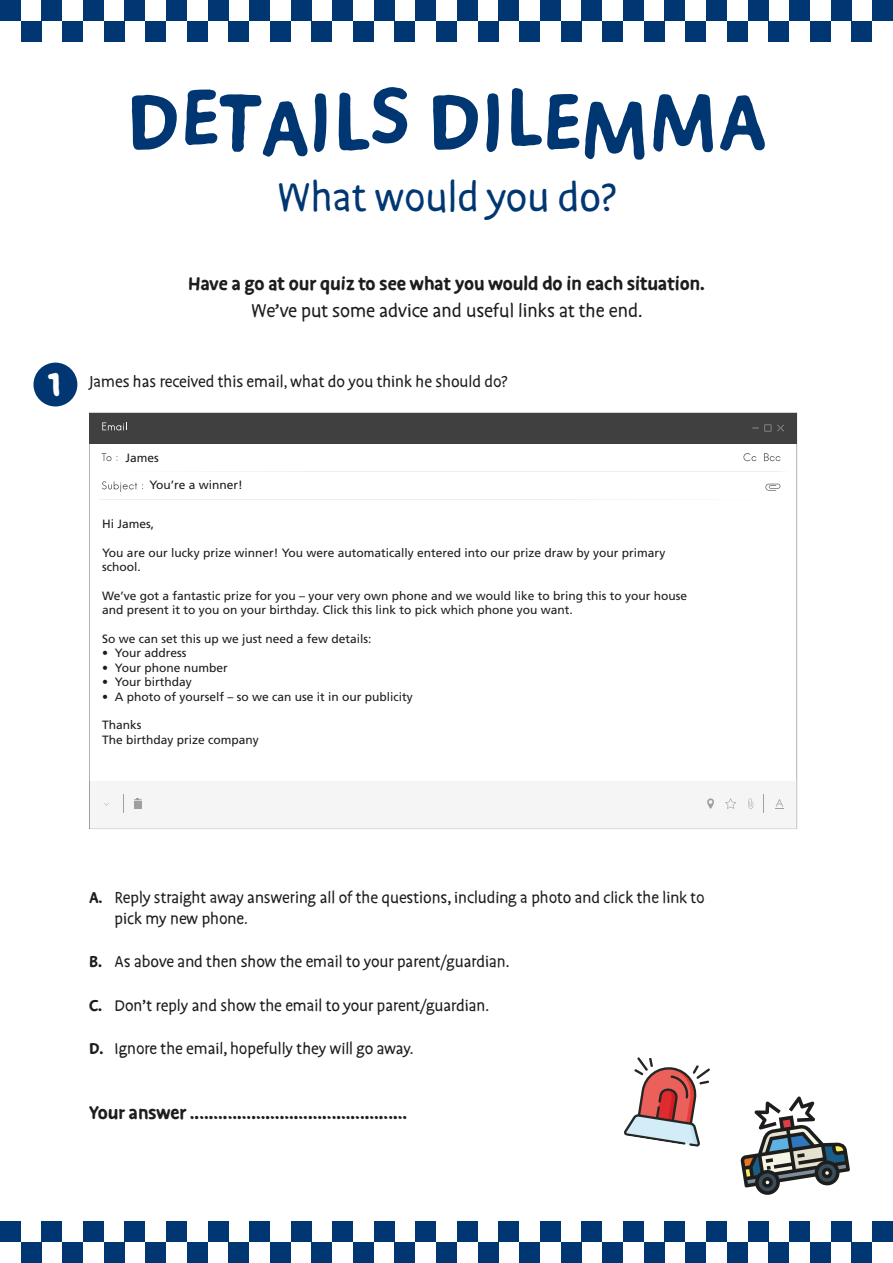
<style>
.page{position:relative;width:893px;height:1263px;background:#fff}
.page>*{position:absolute;margin:0;border:0;box-sizing:border-box;transform-origin:0 0}
.t1{font:700 90px "Duper Pro";letter-spacing:.01em;color:#003772}
.t2{font:45px "Duper Pro";color:#003772}
.t3{font:700 45px "Duper Pro";color:#fff}
.t4{font:700 21px "Duper Pro";color:#1d1d1b}
.t5{font:21px "Duper Pro";color:#1d1d1b}
.t6{font:18px/21.6px "Duper Pro";color:#1d1d1b}
.t7{font:12px/14.4px "Frutiger LT Std";color:#1d1d1b}
.s1{font-weight:700}
</style>
<div class="page">
<div style="left:0;top:0;width:21px;height:21px;background:#003772"></div>
<div style="left:21px;top:21px;width:21px;height:21px;background:#003772"></div>
<div style="left:42px;top:0;width:20px;height:21px;background:#003772"></div>
<div style="left:62px;top:21px;width:21px;height:21px;background:#003772"></div>
<div style="left:83px;top:0;width:21px;height:21px;background:#003772"></div>
<div style="left:104px;top:21px;width:21px;height:21px;background:#003772"></div>
<div style="left:125px;top:0;width:20px;height:21px;background:#003772"></div>
<div style="left:145px;top:21px;width:21px;height:21px;background:#003772"></div>
<div style="left:166px;top:0;width:21px;height:21px;background:#003772"></div>
<div style="left:187px;top:21px;width:21px;height:21px;background:#003772"></div>
<div style="left:208px;top:0;width:20px;height:21px;background:#003772"></div>
<div style="left:228px;top:21px;width:21px;height:21px;background:#003772"></div>
<div style="left:249px;top:0;width:21px;height:21px;background:#003772"></div>
<div style="left:270px;top:21px;width:21px;height:21px;background:#003772"></div>
<div style="left:291px;top:0;width:20px;height:21px;background:#003772"></div>
<div style="left:311px;top:21px;width:21px;height:21px;background:#003772"></div>
<div style="left:332px;top:0;width:21px;height:21px;background:#003772"></div>
<div style="left:353px;top:21px;width:21px;height:21px;background:#003772"></div>
<div style="left:374px;top:0;width:21px;height:21px;background:#003772"></div>
<div style="left:395px;top:21px;width:20px;height:21px;background:#003772"></div>
<div style="left:415px;top:0;width:21px;height:21px;background:#003772"></div>
<div style="left:436px;top:21px;width:21px;height:21px;background:#003772"></div>
<div style="left:457px;top:0;width:21px;height:21px;background:#003772"></div>
<div style="left:478px;top:21px;width:20px;height:21px;background:#003772"></div>
<div style="left:498px;top:0;width:21px;height:21px;background:#003772"></div>
<div style="left:519px;top:21px;width:21px;height:21px;background:#003772"></div>
<div style="left:540px;top:0;width:21px;height:21px;background:#003772"></div>
<div style="left:561px;top:21px;width:20px;height:21px;background:#003772"></div>
<div style="left:581px;top:0;width:21px;height:21px;background:#003772"></div>
<div style="left:602px;top:21px;width:21px;height:21px;background:#003772"></div>
<div style="left:623px;top:0;width:21px;height:21px;background:#003772"></div>
<div style="left:644px;top:21px;width:20px;height:21px;background:#003772"></div>
<div style="left:664px;top:0;width:21px;height:21px;background:#003772"></div>
<div style="left:685px;top:21px;width:21px;height:21px;background:#003772"></div>
<div style="left:706px;top:0;width:21px;height:21px;background:#003772"></div>
<div style="left:727px;top:21px;width:21px;height:21px;background:#003772"></div>
<div style="left:748px;top:0;width:20px;height:21px;background:#003772"></div>
<div style="left:768px;top:21px;width:21px;height:21px;background:#003772"></div>
<div style="left:789px;top:0;width:21px;height:21px;background:#003772"></div>
<div style="left:810px;top:21px;width:21px;height:21px;background:#003772"></div>
<div style="left:831px;top:0;width:20px;height:21px;background:#003772"></div>
<div style="left:851px;top:21px;width:21px;height:21px;background:#003772"></div>
<div style="left:872px;top:0;width:21px;height:21px;background:#003772"></div>
<div style="left:0;top:1221px;width:21px;height:21px;background:#003772"></div>
<div style="left:21px;top:1242px;width:21px;height:21px;background:#003772"></div>
<div style="left:42px;top:1221px;width:20px;height:21px;background:#003772"></div>
<div style="left:62px;top:1242px;width:21px;height:21px;background:#003772"></div>
<div style="left:83px;top:1221px;width:21px;height:21px;background:#003772"></div>
<div style="left:104px;top:1242px;width:21px;height:21px;background:#003772"></div>
<div style="left:125px;top:1221px;width:20px;height:21px;background:#003772"></div>
<div style="left:145px;top:1242px;width:21px;height:21px;background:#003772"></div>
<div style="left:166px;top:1221px;width:21px;height:21px;background:#003772"></div>
<div style="left:187px;top:1242px;width:21px;height:21px;background:#003772"></div>
<div style="left:208px;top:1221px;width:20px;height:21px;background:#003772"></div>
<div style="left:228px;top:1242px;width:21px;height:21px;background:#003772"></div>
<div style="left:249px;top:1221px;width:21px;height:21px;background:#003772"></div>
<div style="left:270px;top:1242px;width:21px;height:21px;background:#003772"></div>
<div style="left:291px;top:1221px;width:20px;height:21px;background:#003772"></div>
<div style="left:311px;top:1242px;width:21px;height:21px;background:#003772"></div>
<div style="left:332px;top:1221px;width:21px;height:21px;background:#003772"></div>
<div style="left:353px;top:1242px;width:21px;height:21px;background:#003772"></div>
<div style="left:374px;top:1221px;width:21px;height:21px;background:#003772"></div>
<div style="left:395px;top:1242px;width:20px;height:21px;background:#003772"></div>
<div style="left:415px;top:1221px;width:21px;height:21px;background:#003772"></div>
<div style="left:436px;top:1242px;width:21px;height:21px;background:#003772"></div>
<div style="left:457px;top:1221px;width:21px;height:21px;background:#003772"></div>
<div style="left:478px;top:1242px;width:20px;height:21px;background:#003772"></div>
<div style="left:498px;top:1221px;width:21px;height:21px;background:#003772"></div>
<div style="left:519px;top:1242px;width:21px;height:21px;background:#003772"></div>
<div style="left:540px;top:1221px;width:21px;height:21px;background:#003772"></div>
<div style="left:561px;top:1242px;width:20px;height:21px;background:#003772"></div>
<div style="left:581px;top:1221px;width:21px;height:21px;background:#003772"></div>
<div style="left:602px;top:1242px;width:21px;height:21px;background:#003772"></div>
<div style="left:623px;top:1221px;width:21px;height:21px;background:#003772"></div>
<div style="left:644px;top:1242px;width:20px;height:21px;background:#003772"></div>
<div style="left:664px;top:1221px;width:21px;height:21px;background:#003772"></div>
<div style="left:685px;top:1242px;width:21px;height:21px;background:#003772"></div>
<div style="left:706px;top:1221px;width:21px;height:21px;background:#003772"></div>
<div style="left:727px;top:1242px;width:21px;height:21px;background:#003772"></div>
<div style="left:748px;top:1221px;width:20px;height:21px;background:#003772"></div>
<div style="left:768px;top:1242px;width:21px;height:21px;background:#003772"></div>
<div style="left:789px;top:1221px;width:21px;height:21px;background:#003772"></div>
<div style="left:810px;top:1242px;width:21px;height:21px;background:#003772"></div>
<div style="left:831px;top:1221px;width:20px;height:21px;background:#003772"></div>
<div style="left:851px;top:1242px;width:21px;height:21px;background:#003772"></div>
<div style="left:872px;top:1221px;width:21px;height:21px;background:#003772"></div>
<svg style="left:89px;top:412px;width:708px;height:369px"></svg>
<div style="left:89px;top:413px;width:708px;height:30px;background:#404040"></div>
<svg style="left:102px;top:422px;width:25px;height:8px"></svg>
<svg style="left:102px;top:453px;width:15px;height:8px"></svg>
<svg style="left:743px;top:453px;width:13px;height:8px"></svg>
<svg style="left:764px;top:453px;width:16px;height:8px"></svg>
<svg style="left:99px;top:499px;width:690px;height:1px"></svg>
<svg style="left:99px;top:472px;width:690px;height:1px"></svg>
<svg style="left:102px;top:481px;width:41px;height:11px"></svg>
<div style="left:89px;top:781px;width:708px;height:48px;background:#f5f5f5"></div>
<svg style="left:777px;top:425px;width:7px;height:6px"></svg>
<svg style="left:752px;top:424px;width:19px;height:7px"></svg>
<svg style="left:765px;top:484px;width:15px;height:7px"></svg>
<div style="left:33px;top:363px;width:44px;height:43px;background:#003772;border-radius:50%"></div>
<svg style="left:740px;top:1096px;width:110px;height:99px"></svg>
<svg style="left:624px;top:1057px;width:86px;height:90px"></svg>
<p class="t3" style="left:48px;top:357px;width:15px">1</p>
<p class="t1" style="left:127px;top:70px;width:640px">DETAILS DILEMMA</p>
<p class="t2" style="left:277px;top:173px;width:340px">What would you do?</p>
<p class="t4" style="left:188px;top:272px;width:518px">Have a go at our quiz to see what you would do in each situation.</p>
<p class="t5" style="left:251px;top:300px;width:393px">We’ve put some advice and useful links at the end.</p>
<p class="t6" style="left:89px;top:371px;width:420px">James has received this email, what do you think he should do?</p>
<p class="t7" style="left:125px;top:451px;width:35px">James</p>
<p class="t7" style="left:149px;top:477px;width:95px">You’re a winner!</p>
<p class="t7" style="left:102px;top:516px;width:54px">Hi James,</p>
<p class="t7" style="left:102px;top:545px;width:565px">You are our lucky prize winner! You were automatically entered into our prize draw by your primary school.</p>
<p class="t7" style="left:102px;top:588px;width:587px">We’ve got a fantastic prize for you – your very own phone and we would like to bring this to your house and present it to you on your birthday. Click this link to pick which phone you want.</p>
<p class="t7" style="left:102px;top:632px;width:271px">So we can set this up we just need a few details:</p>
<p class="t7" style="left:102px;top:646px;width:86px">• Your address</p>
<p class="t7" style="left:102px;top:660px;width:127px">• Your phone number</p>
<p class="t7" style="left:102px;top:675px;width:91px">• Your birthday</p>
<p class="t7" style="left:102px;top:689px;width:312px">• A photo of yourself – so we can use it in our publicity</p>
<p class="t7" style="left:102px;top:718px;width:41px">Thanks</p>
<p class="t7" style="left:102px;top:732px;width:158px">The birthday prize company</p>
<p class="t6" style="left:115px;top:887px;width:592px;text-indent:-26px"><span class="s1">A.</span> Reply straight away answering all of the questions, including a photo and click the link to pick my new phone.</p>
<p class="t6" style="left:89px;top:952px;width:422px"><span class="s1">B.</span> As above and then show the email to your parent/guardian.</p>
<p class="t6" style="left:89px;top:995px;width:402px"><span class="s1">C.</span> Don’t reply and show the email to your parent/guardian.</p>
<p class="t6" style="left:89px;top:1038px;width:326px"><span class="s1">D.</span> Ignore the email, hopefully they will go away.</p>
<p class="t4" style="left:89px;top:1100px;width:320px">Your answer ..............................................</p>
</div>
